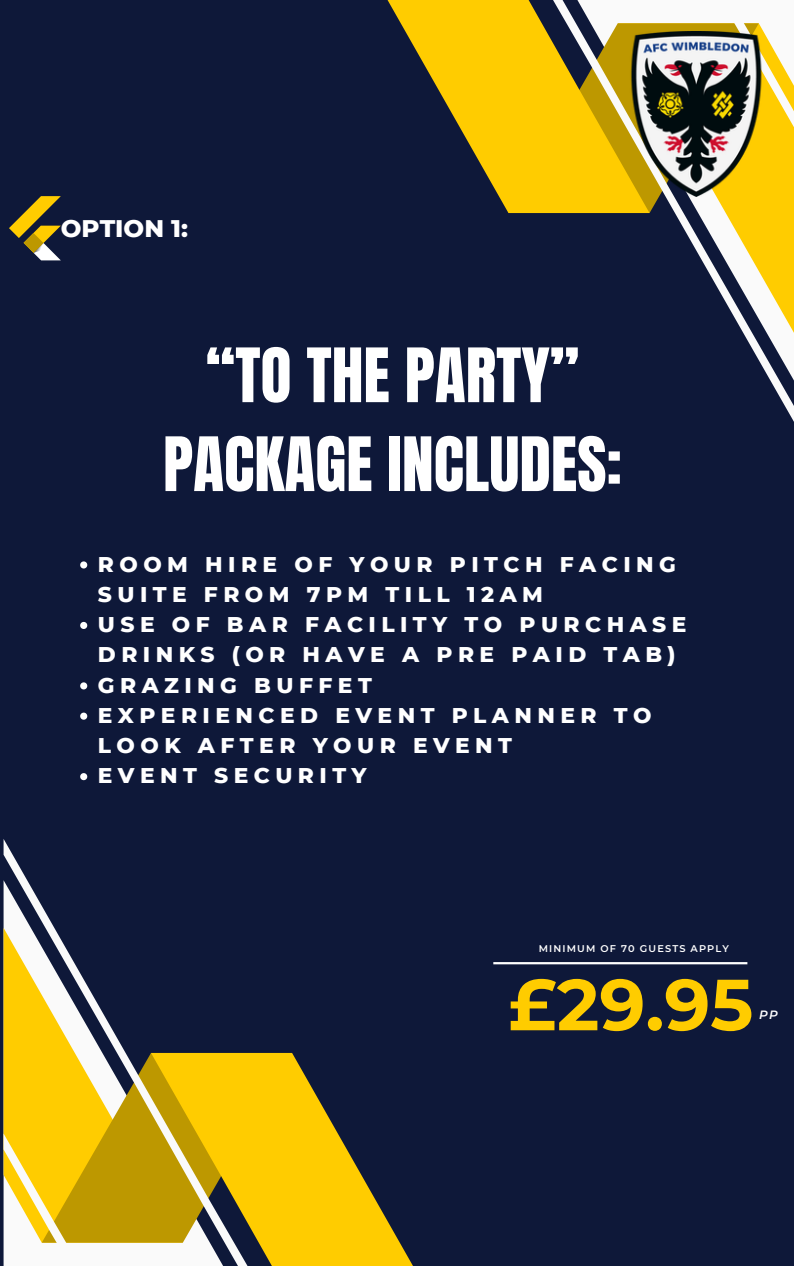
<style>
.page{position:relative;width:794px;height:1266px;background:#fff}
.page>*{position:absolute;margin:0;border:0;box-sizing:border-box;transform-origin:0 0}
.t1{font:700 72.15px "Montserrat";color:#fc0}
.t2{font:63.68px/88.9px "Anton";color:#fff;text-align:center}
.t3{font:800 24.53px "Montserrat";color:#fff}
.t4{font:800 21.75px/30.2px "Montserrat";letter-spacing:.25em;color:#fff}
.t5{font:italic 600 12px "Montserrat";color:#fff}
.t6{font:600 9.75px "Montserrat";letter-spacing:.12em;color:#fff}
</style>
<div class="page">
<div style="left:0;top:0;width:793px;height:1266px;background:#0e1839"></div>
<svg style="left:247px;top:1053px;width:166px;height:213px;fill:#fc0"></svg>
<svg style="left:4px;top:840px;width:243px;height:426px"></svg>
<svg style="left:387px;top:0;width:165px;height:213px;fill:#fc0"></svg>
<svg style="left:552px;top:0;width:241px;height:420px"></svg>
<svg style="left:9px;top:196px;width:52px;height:64px"></svg>
<svg style="left:80px;top:561px;width:7px;height:7px"></svg>
<svg style="left:80px;top:622px;width:7px;height:7px"></svg>
<svg style="left:80px;top:682px;width:7px;height:7px"></svg>
<svg style="left:80px;top:712px;width:7px;height:7px"></svg>
<svg style="left:80px;top:773px;width:7px;height:7px"></svg>
<hr style="left:493px;top:962px;width:254px;height:2px;background:#fff">
<img style="left:612px;top:31px;width:165px;height:165px">
<p class="t3" style="left:61px;top:213px;width:129px">OPTION 1:</p>
<p class="t2" style="left:163px;top:332px;width:460px">“TO THE PARTY”<br>PACKAGE INCLUDES:</p>
<p class="t4" style="left:98px;top:549px;width:579px">ROOM HIRE OF YOUR PITCH FACING<br>SUITE FROM 7PM TILL 12AM</p>
<p class="t4" style="left:98px;top:609px;width:589px">USE OF BAR FACILITY TO PURCHASE<br>DRINKS (OR HAVE A PRE PAID TAB)</p>
<p class="t4" style="left:98px;top:670px;width:275px">GRAZING BUFFET</p>
<h3 class="t4" style="left:98px;top:700px;width:555px">EXPERIENCED EVENT PLANNER TO<br>LOOK AFTER YOUR EVENT</h3>
<h2 class="t4" style="left:98px;top:760px;width:270px">EVENT SECURITY</h2>
<p class="t6" style="left:538px;top:942px;width:192px">MINIMUM OF 70 GUESTS APPLY</p>
<p class="t1" style="left:508px;top:960px;width:246px">£29.95</p>
<p class="t5" style="left:758px;top:1008px;width:20px">PP</p>
</div>
